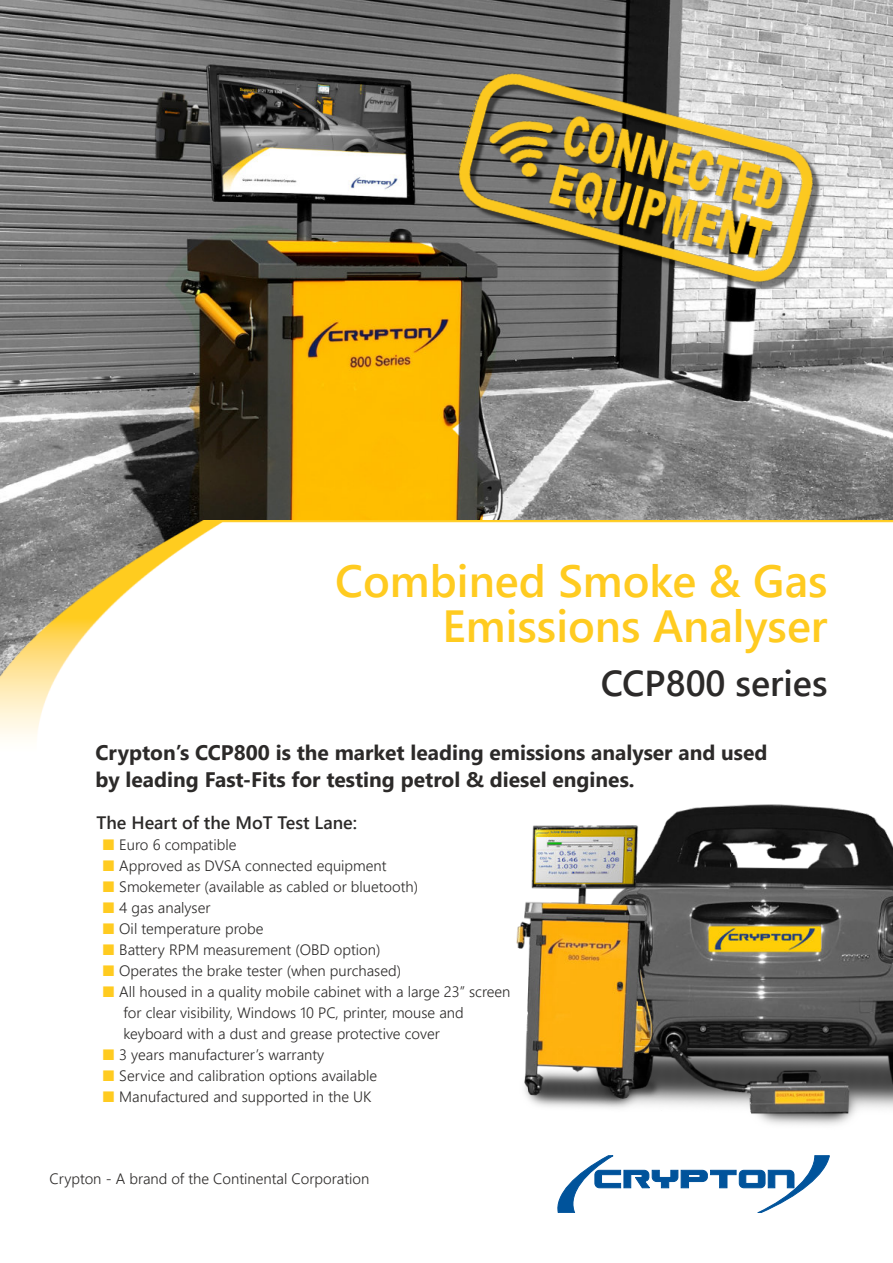
<style>
.page{position:relative;width:893px;height:1263px;background:#fff}
.page>*{position:absolute;margin:0;border:0;box-sizing:border-box;transform-origin:0 0}
.t1{font:600 45px/45px "Segoe UI";color:#ffcb20;text-align:right}
.t2{font:600 36px "Segoe UI";color:#2c2a29}
.t3{font:700 21px/27px "Segoe UI";color:#2c2a29}
.t4{font:600 18px "Segoe UI";color:#2c2a29}
.t5{font:300 15px/21px "Segoe UI";color:#2c2a29}
.s1{color:#ffcb20}
</style>
<div class="page">
<img style="left:0;top:0;width:893px;height:520px">
<img style="left:0;top:520px;width:893px;height:217px">
<img style="left:443px;top:52px;width:387px;height:262px">
<img style="left:581px;top:804px;width:312px;height:321px">
<img style="left:516px;top:826px;width:147px;height:286px">
<svg style="left:558px;top:1156px;width:271px;height:57px"></svg>
<h1 class="t1" style="left:335px;top:563px;width:494px">Combined Smoke &amp; Gas<br>Emissions Analyser</h1>
<h2 class="t2" style="left:601px;top:670px;width:228px">CCP800 series</h2>
<h3 class="t3" style="left:96px;top:741px;width:673px">Crypton’s CCP800 is the market leading emissions analyser and used by leading Fast-Fits for testing petrol &amp; diesel engines.</h3>
<p class="t4" style="left:97px;top:816px;width:262px">The Heart of the MoT Test Lane:</p>
<p class="t5" style="left:102px;top:836px;width:136px"><span class="s1">■</span> Euro 6 compatible</p>
<p class="t5" style="left:102px;top:857px;width:286px"><span class="s1">■</span> Approved as DVSA connected equipment</p>
<p class="t5" style="left:102px;top:878px;width:317px"><span class="s1">■</span> Smokemeter (available as cabled or bluetooth)</p>
<p class="t5" style="left:102px;top:899px;width:110px"><span class="s1">■</span> 4 gas analyser</p>
<p class="t5" style="left:102px;top:920px;width:163px"><span class="s1">■</span> Oil temperature probe</p>
<p class="t5" style="left:102px;top:941px;width:280px"><span class="s1">■</span> Battery RPM measurement (OBD option)</p>
<p class="t5" style="left:102px;top:962px;width:300px"><span class="s1">■</span> Operates the brake tester (when purchased)</p>
<p class="t5" style="left:124px;top:983px;width:389px;text-indent:-21px"><span class="s1">■</span> All housed in a quality mobile cabinet with a large 23” screen for clear visibility, Windows 10 PC, printer, mouse and keyboard with a dust and grease protective cover</p>
<p class="t5" style="left:102px;top:1046px;width:223px"><span class="s1">■</span> 3 years manufacturer’s warranty</p>
<p class="t5" style="left:102px;top:1067px;width:276px"><span class="s1">■</span> Service and calibration options available</p>
<p class="t5" style="left:102px;top:1088px;width:271px"><span class="s1">■</span> Manufactured and supported in the UK</p>
<p class="t5" style="left:49px;top:1170px;width:321px">Crypton - A brand of the Continental Corporation</p>
</div>
